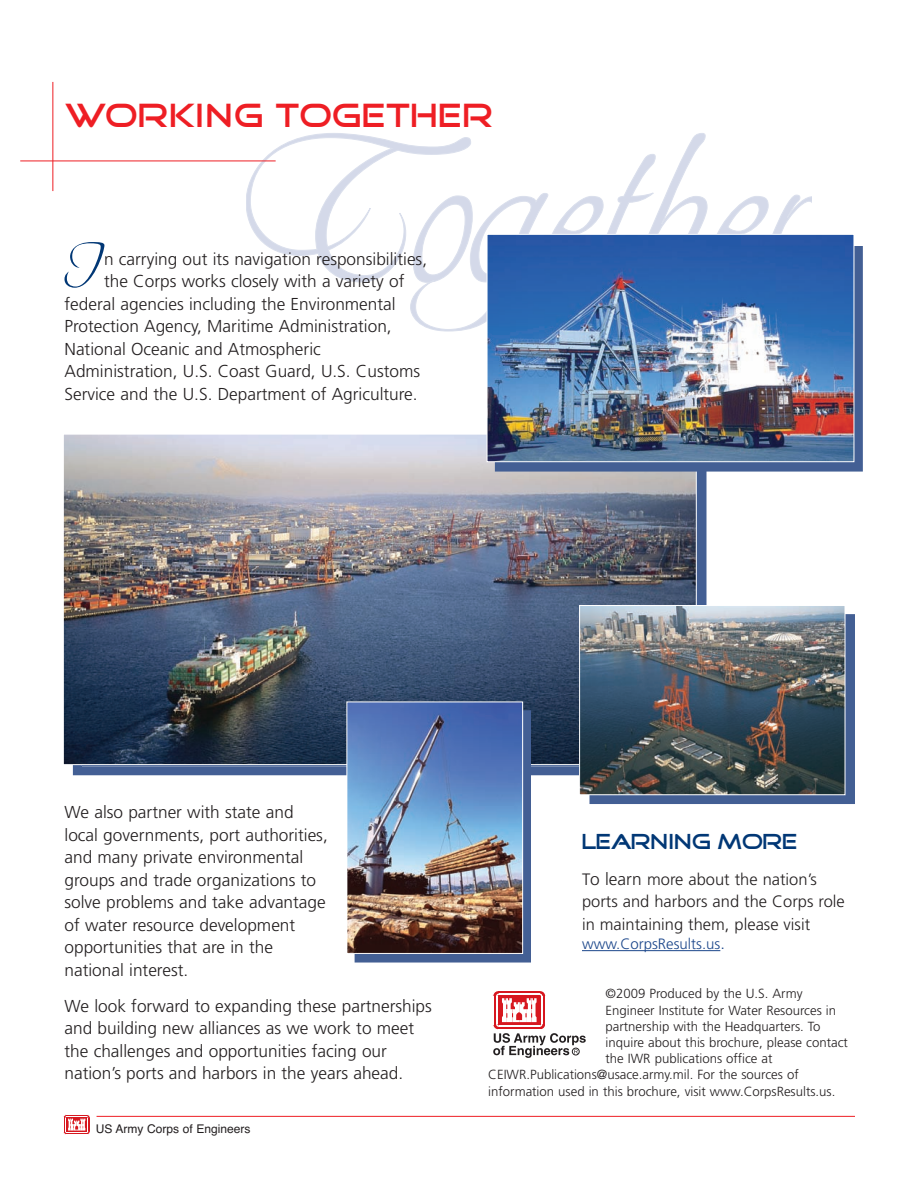
<style>
.page{position:relative;width:918px;height:1188px;background:#fff}
.page>*{position:absolute;margin:0;border:0;box-sizing:border-box;transform-origin:0 0}
.t1{font:210px "Marnie";color:#d4d9e9}
.t2{font:64.5px "Marnie";color:#013775}
.t3{font:32.4px "Good Times";color:#ee1e24}
.t4{font:21px "Good Times";letter-spacing:-.035em;color:#013775}
.t5{font:300 17.25px/22.5px "Frutiger";color:#231f20}
.t6{font:300 16.5px/22.5px "Frutiger";color:#231f20}
.t7{font:300 15px "Frutiger";color:#1c478b}
.t8{font:300 13.2px/16.2px "Frutiger";color:#231f20}
.t9{font:12px "Helvetica";color:#231f20}
.s1{font-size:17.25px}
.s2{font-size:16.5px}
</style>
<div class="page">
<hr style="left:52px;top:82px;width:1px;height:109px;background:#ee1e24">
<hr style="left:20px;top:161px;width:256px;height:1px;background:#ee1e24">
<svg style="left:63px;top:1114px;width:27px;height:21px"></svg>
<hr style="left:97px;top:1116px;width:758px;height:1px;background:#ee1e24">
<hr style="left:582px;top:950px;width:138px;height:1px;background:#1c478b">
<svg style="left:493px;top:991px;width:93px;height:67px"></svg>
<div style="left:73px;top:444px;width:633px;height:331px;border:9px solid #435f94"></div>
<img style="left:65px;top:436px;width:630px;height:327px">
<div style="left:355px;top:710px;width:176px;height:253px;border:9px solid #435f94"></div>
<img style="left:348px;top:704px;width:173px;height:248px">
<div style="left:346px;top:702px;width:177px;height:252px;border:1px solid #fff"></div>
<div style="left:590px;top:614px;width:265px;height:190px;border:9px solid #435f94"></div>
<img style="left:581px;top:607px;width:262px;height:186px">
<div style="left:579px;top:605px;width:266px;height:190px;border:1px solid #fff"></div>
<div style="left:495px;top:246px;width:368px;height:226px;border:9px solid #435f94"></div>
<img style="left:489px;top:236px;width:363px;height:224px">
<div style="left:487px;top:234px;width:367px;height:228px;border:1px solid #fff"></div>
<h2 class="t3" style="left:65px;top:97px;width:430px">WORKING TOGETHER</h2>
<h1 class="t1" style="left:246px;top:95px;width:567px">Together</h1>
<p class="t2" style="left:64px;top:230px;width:34px">I</p>
<p class="t5" style="left:104px;top:249px;width:325px">n carrying out its navigation responsibilities,</p>
<p class="t5" style="left:104px;top:271px;width:302px">the Corps works closely with a variety of</p>
<p class="t5" style="left:65px;top:294px;width:333px">federal agencies including the Environmental</p>
<p class="t5" style="left:65px;top:316px;width:329px">Protection Agency, Maritime Administration,</p>
<p class="t5" style="left:65px;top:339px;width:258px">National Oceanic and Atmospheric</p>
<p class="t5" style="left:65px;top:361px;width:357px">Administration, U.S. Coast Guard, U.S. Customs</p>
<p class="t5" style="left:65px;top:384px;width:355px">Service and the U.S. Department of Agriculture.</p>
<p class="t5" style="left:65px;top:802px;width:265px">We also partner with state and local governments, port authorities, and many private environmental groups and trade organizations to solve problems and take advantage of water resource development opportunities that are in the national interest.</p>
<p class="t5" style="left:65px;top:996px;width:369px">We look forward to expanding these partnerships and building new alliances as we work to meet the challenges and opportunities facing our nation’s ports and harbors in the years ahead.</p>
<p class="t9" style="left:96px;top:1122px;width:156px">US Army Corps of Engineers</p>
<h3 class="t4" style="left:582px;top:829px;width:217px">LEARNING MORE</h3>
<p class="t6" style="left:582px;top:869px;width:264px">T<span class="s1">o learn</span> more about the nation’s ports and harbors and the Corps role in maintaining them, please visit</p>
<p class="t7" style="left:582px;top:938px;width:144px">www.CorpsResults.us<span class="s2">.</span></p>
<p class="t8" style="left:606px;top:987px;width:244px">©2009 Produced by the U.S. Army Engineer Institute for Water Resources in partnership with the Headquarters. To inquire about this brochure, please contact the IWR publications office at</p>
<p class="t8" style="left:488px;top:1068px;width:349px">CEIWR.Publications@usace.army.mil. For the sources of information used in this brochure, visit www.CorpsResults.us.</p>
</div>
